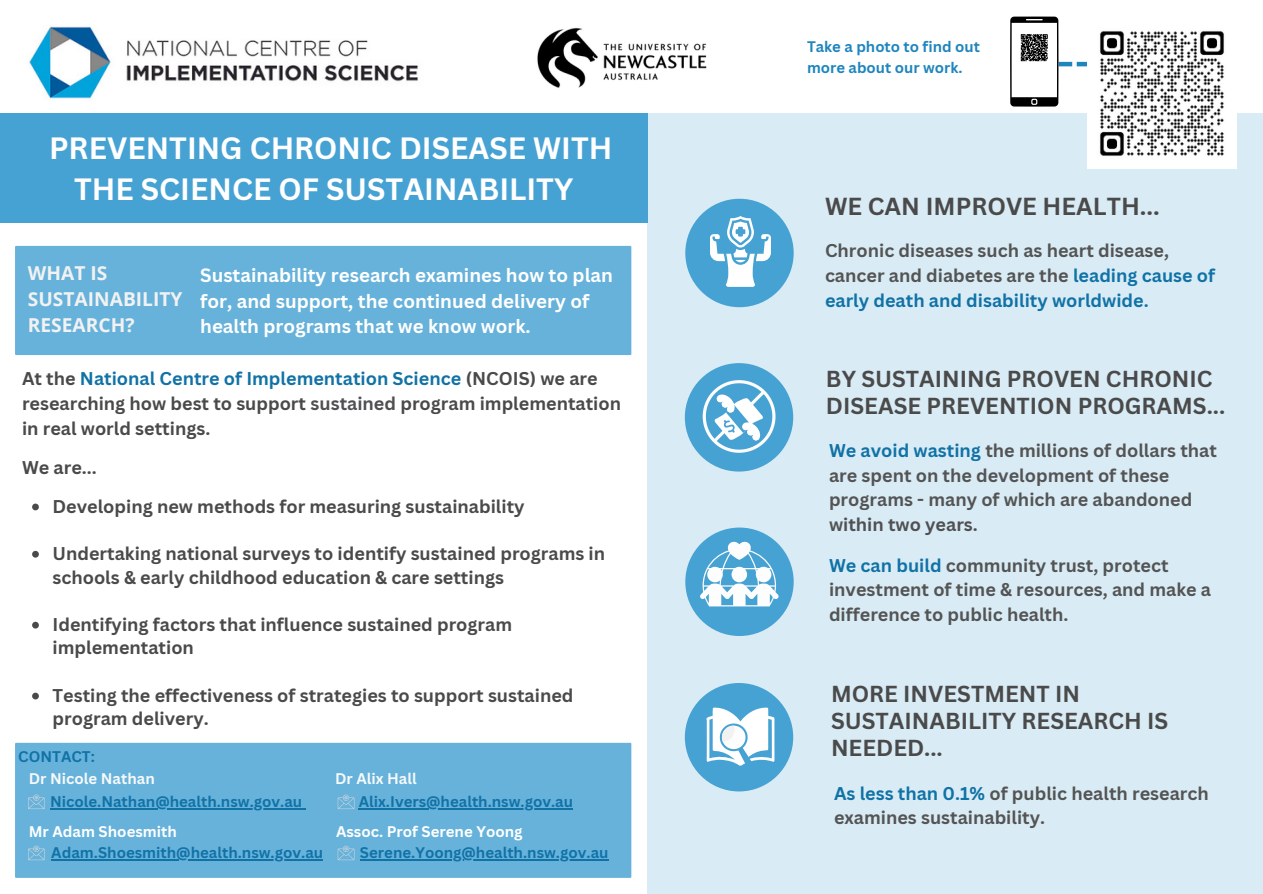
<style>
.page{position:relative;width:1263px;height:894px;background:#fff}
.page>*{position:absolute;margin:0;border:0;box-sizing:border-box;transform-origin:0 0}
.t1{font:700 30px/41.5px "Canva Sans";color:#fff;text-align:center}
.t2{font:700 24px "Canva Sans";color:#4a4a4a}
.t3{font:700 22.5px/27px "Canva Sans";color:#4a4a4a}
.t4{font:700 19.2px/25.8px "Open Sans";color:#f2f2f2}
.t5{font:700 18.75px/25.8px "Canva Sans";color:#fff}
.t6{font:700 18px/23.5px "Canva Sans";color:#4a4a4a}
.t7{font:700 18px/24.8px "Canva Sans";color:#545454}
.t8{font:700 15px "Canva Sans";color:#1172a6}
.t9{font:700 15px "Canva Sans";color:#fff}
.t10{font:700 15px "Canva Sans";color:#f7f9fa}
.t11{font:700 14.85px/20.7px "Canva Sans";color:#1e85bd}
.s1{color:#1172a6}
.s2{color:#505053}
</style>
<div class="page">
<div style="left:0;top:113px;width:648px;height:110px;background:#47a2d4"></div>
<div style="left:647px;top:113px;width:616px;height:780px;background:#d9ecf6"></div>
<div style="left:685px;top:682px;width:108px;height:109px;background:#47a2d4;border-radius:50%"></div>
<svg style="left:706px;top:707px;width:69px;height:59px"></svg>
<div style="left:685px;top:363px;width:108px;height:108px;background:#47a2d4;border-radius:50%"></div>
<svg style="left:703px;top:380px;width:72px;height:72px"></svg>
<div style="left:685px;top:199px;width:109px;height:108px;background:#47a2d4;border-radius:50%"></div>
<svg style="left:710px;top:216px;width:61px;height:71px"></svg>
<div style="left:685px;top:527px;width:109px;height:108px;background:#47a2d4;border-radius:50%"></div>
<svg style="left:700px;top:541px;width:79px;height:65px"></svg>
<img style="left:29px;top:26px;width:389px;height:74px">
<div style="left:15px;top:246px;width:616px;height:109px;background:#66b2db"></div>
<hr style="left:1059px;top:62px;width:13px;height:4px;background:#1e85bd">
<hr style="left:1077px;top:62px;width:13px;height:4px;background:#1e85bd">
<svg style="left:1010px;top:17px;width:48px;height:90px"></svg>
<img style="left:537px;top:28px;width:170px;height:60px">
<svg style="left:32px;top:503px;width:7px;height:7px"></svg>
<svg style="left:32px;top:550px;width:7px;height:7px"></svg>
<svg style="left:32px;top:621px;width:7px;height:7px"></svg>
<svg style="left:32px;top:692px;width:7px;height:7px"></svg>
<div style="left:15px;top:742px;width:616px;height:135px;background:#66b2db"></div>
<hr style="left:50px;top:808px;width:252px;height:1px;background:#1172a6">
<hr style="left:359px;top:808px;width:214px;height:1px;background:#1172a6">
<hr style="left:51px;top:858px;width:272px;height:2px;background:#1172a6">
<hr style="left:360px;top:858px;width:248px;height:2px;background:#1172a6">
<svg style="left:338px;top:794px;width:16px;height:14px"></svg>
<svg style="left:28px;top:794px;width:17px;height:14px"></svg>
<svg style="left:338px;top:845px;width:16px;height:14px"></svg>
<svg style="left:28px;top:845px;width:17px;height:14px"></svg>
<img style="left:1087px;top:31px;width:150px;height:137px">
<h1 class="t1" style="left:49px;top:126px;width:565px">PREVENTING CHRONIC DISEASE WITH<br>THE SCIENCE OF SUSTAINABILITY</h1>
<p class="t4" style="left:28px;top:259px;width:156px">WHAT IS<br>SUSTAINABILITY<br>RESEARCH?</p>
<p class="t5" style="left:200px;top:261px;width:414px">Sustainability research examines how to plan for, and support, the continued delivery of health programs that we know work.</p>
<p class="t6" style="left:22px;top:366px;width:601px;line-height:24.8px">At the <span class="s1">National Centre of Implementation Science</span> (NCOIS) we are researching how best to support <span class="s2">sustained</span> program implementation in real world settings.</p>
<p class="t6" style="left:22px;top:455px;width:76px">We are...</p>
<p class="t6" style="left:53px;top:493px;width:474px">Developing new methods for measuring sustainability</p>
<p class="t6" style="left:53px;top:541px;width:554px">Undertaking national surveys to identify sustained programs in schools &amp; early childhood education &amp; care settings</p>
<p class="t6" style="left:53px;top:612px;width:461px">Identifying factors that influence sustained program implementation</p>
<p class="t6" style="left:53px;top:682px;width:522px">Testing the effectiveness of strategies to support sustained program delivery.</p>
<p class="t8" style="left:18px;top:746px;width:78px">CONTACT:</p>
<p class="t10" style="left:29px;top:767px;width:127px">Dr Nicole Nathan</p>
<p class="t10" style="left:335px;top:767px;width:83px">Dr Alix Hall</p>
<p class="t8" style="left:50px;top:791px;width:254px">Nicole.Nathan@health.nsw.gov.au</p>
<p class="t8" style="left:359px;top:791px;width:216px">Alix.Ivers@health.nsw.gov.au</p>
<p class="t9" style="left:29px;top:820px;width:150px">Mr Adam Shoesmith</p>
<p class="t9" style="left:336px;top:820px;width:188px">Assoc. Prof Serene Yoong</p>
<p class="t8" style="left:51px;top:841px;width:273px">Adam.Shoesmith@health.nsw.gov.au</p>
<p class="t8" style="left:360px;top:841px;width:250px">Serene.Yoong@health.nsw.gov.au</p>
<p class="t11" style="left:807px;top:36px;width:174px">Take a photo to find out more about our work.</p>
<h2 class="t2" style="left:825px;top:189px;width:336px">WE CAN IMPROVE HEALTH...</h2>
<p class="t7" style="left:825px;top:238px;width:392px">Chronic diseases such as heart disease, cancer and diabetes are the <span class="s1">leading cause of early death and disability worldwide.</span></p>
<p class="t3" style="left:826px;top:364px;width:401px">BY SUSTAINING PROVEN CHRONIC<br>DISEASE PREVENTION PROGRAMS...</p>
<p class="t7" style="left:829px;top:437px;width:389px"><span class="s1">We avoid wasting</span> the millions of dollars that are spent on the development of these programs - many of which are abandoned w<span class="s2">ithin two years.</span></p>
<p class="t7" style="left:829px;top:552px;width:383px"><span class="s1">We can build</span> community trust, protect investment of time &amp; resources, and make a difference to public health.</p>
<p class="t3" style="left:831px;top:680px;width:339px">MORE INVESTMENT IN<br>SUSTAINABILITY RESEARCH IS<br>NEEDED...</p>
<p class="t7" style="left:834px;top:780px;width:376px"><span class="s1">As less than 0.1%</span> of public health research examines sustainability.</p>
</div>
